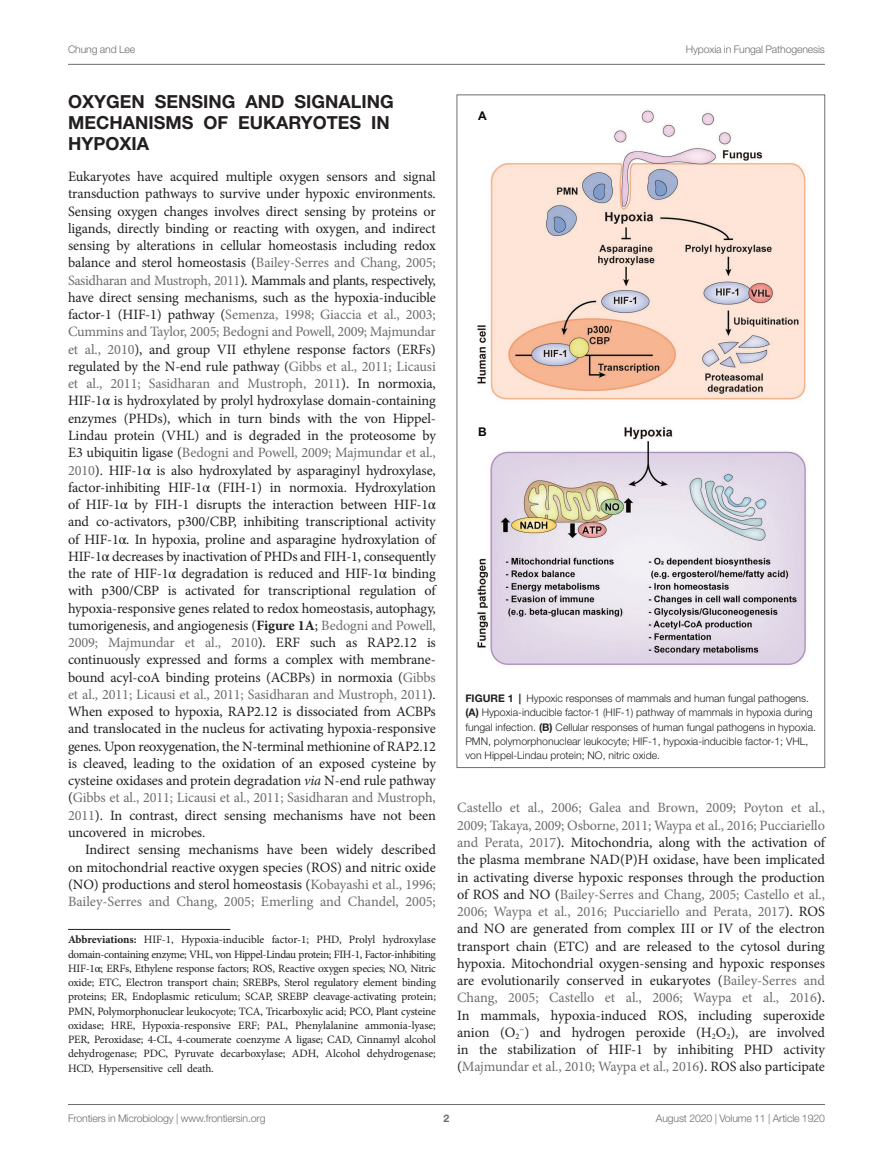
<style>
.page{position:relative;width:893px;height:1170px;background:#fff}
.page>*{position:absolute;margin:0;border:0;box-sizing:border-box;transform-origin:0 0}
.HEAD_1{font:700 18px/21px "Helvetica Neue LT Std";color:#231f20}
.TEXT_FLUSH{font:14.25px/17.2px "Minion Pro";letter-spacing:-.01em;color:#231f20;text-align:justify}
.TEXT{font:14.25px/17.2px "Minion Pro";letter-spacing:-.005em;color:#231f20;text-align:justify}
.t1{font:700 12px "Arial";color:#040503}
.ABB{font:11.25px/14.2px "Minion Pro";letter-spacing:-.01em;color:#231f20;text-align:justify}
.FIG_LEG{font:300 10.5px/14.2px "Helvetica Neue LT Std";color:#231f20}
.t2{font:300 10.5px "Helvetica Neue LT Std";letter-spacing:-.015em;color:#6c6d70}
.t3{font:700 10.5px "Helvetica Neue LT Std";color:#6c6d70}
.s1{color:#6c6d70}
.s2{font-family:"STIX General"}
.s3{font-weight:700}
.s4{font-style:italic}
</style>
<div class="page">
<hr style="left:68px;top:64px;width:757px;height:1px;background:#6c6d70">
<hr style="left:68px;top:1104px;width:757px;height:1px;background:#6c6d70">
<hr style="left:68px;top:928px;width:162px;height:1px;background:#231f20">
<img style="left:477px;top:109px;width:329px;height:556px">
<p class="t2" style="left:68px;top:42px;width:69px">Chung and Lee</p>
<p class="t2" style="left:686px;top:42px;width:140px">Hypoxia in Fungal Pathogenesis</p>
<p class="HEAD_1" style="left:68px;top:90px;width:327px">OXYGEN SENSING AND SIGNALING<br>MECHANISMS OF EUKARYOTES IN<br>HYPOXIA</p>
<p class="TEXT_FLUSH" style="left:68px;top:168px;width:369px">Eukaryotes have acquired multiple oxygen sensors and signal transduction pathways to survive under hypoxic environments.<br>Sensing oxygen changes involves direct sensing by proteins or ligands, directly binding or reacting with oxygen, and indirect sensing by alterations in cellular homeostasis including redox balance and sterol homeostasis (<span class="s1">Bailey-Serres and Chang, 2005; Sasidharan and Mustroph, 2011</span>). Mammals and plants, respectively, have direct sensing mechanisms, such as the hypoxia-inducible factor-1 (HIF-1) pathway (<span class="s1">Semenza, 1998; Giaccia et al., 2003; Cummins and Taylor, 2005; Bedogni and Powell, 2009; Majmundar et al., 2010</span>), and group VII ethylene response factors (ERFs) regulated by the N-end rule pathway (<span class="s1">Gibbs et al., 2011; Licausi et al., 2011; Sasidharan and Mustroph, 2011</span>). In normoxia, HIF-1<span class="s2">α</span> is hydroxylated by prolyl hydroxylase domain-containing enzymes (PHDs), which in turn binds with the von Hippel-Lindau protein (VHL) and is degraded in the proteosome by E3 ubiquitin ligase (<span class="s1">Bedogni and Powell, 2009; Majmundar et al., 2010</span>). HIF-1<span class="s2">α</span> is also hydroxylated by asparaginyl hydroxylase, factor-inhibiting HIF-1<span class="s2">α</span> (FIH-1) in normoxia. Hydroxylation of HIF-1<span class="s2">α</span> by FIH-1 disrupts the interaction between HIF-1<span class="s2">α </span>and co-activators, p300/CBP, inhibiting transcriptional activity of HIF-1<span class="s2">α</span>. In hypoxia, proline and asparagine hydroxylation of HIF-1<span class="s2">α</span> decreases by inactivation of PHDs and FIH-1, consequently the rate of HIF-1<span class="s2">α</span> degradation is reduced and HIF-1<span class="s2">α</span> binding with p300/CBP is activated for transcriptional regulation of hypoxia-responsive genes related to redox homeostasis, autophagy, tumorigenesis, and angiogenesis (<span class="s3">Figure 1A</span>; <span class="s1">Bedogni and Powell, 2009; Majmundar et al., 2010</span>). ERF such as RAP2.12 is continuously expressed and forms a complex with membrane&shy;bound acyl-coA binding proteins (ACBPs) in normoxia (<span class="s1">Gibbs et al., 2011; Licausi et al., 2011; Sasidharan and Mustroph, 2011</span>).<br>When exposed to hypoxia, RAP2.12 is dissociated from ACBPs and translocated in the nucleus for activating hypoxia-responsive genes. Upon reoxygenation, the N-terminal methionine of RAP2.12 is cleaved, leading to the oxidation of an exposed cysteine by cysteine oxidases and protein degradation <span class="s4">via</span> N-end rule pathway (<span class="s1">Gibbs et al., 2011; Licausi et al., 2011; Sasidharan and Mustroph, 2011</span>). In contrast, direct sensing mechanisms have not been uncovered in microbes.</p>
<p class="TEXT" style="left:68px;top:841px;width:369px;text-indent:17px">Indirect sensing mechanisms have been widely described on mitochondrial reactive oxygen species (ROS) and nitric oxide (NO) productions and sterol homeostasis (<span class="s1">Kobayashi et al., 1996; Bailey-Serres and Chang, 2005; Emerling and Chandel, 2005;</span></p>
<p class="ABB" style="left:68px;top:932px;width:369px"><span class="s3">Abbreviations:</span> HIF-1, Hypoxia-inducible factor-1; PHD, Prolyl hydroxylase domain-containing enzyme; VHL, von Hippel-Lindau protein; FIH-1, Factor-inhibiting HIF-1<span class="s2">α</span>; ERFs, Ethylene response factors; ROS, Reactive oxygen species; NO, Nitric oxide; ETC, Electron transport chain; SREBPs, Sterol regulatory element binding proteins; ER, Endoplasmic reticulum; SCAP, SREBP cleavage-activating protein; PMN, Polymorphonuclear leukocyote; TCA, Tricarboxylic acid; PCO, Plant cysteine oxidase; HRE, Hypoxia-responsive ERF; PAL, Phenylalanine ammonia-lyase; PER, Peroxidase; 4-CL, 4-coumerate coenzyme A ligase; CAD, Cinnamyl alcohol dehydrogenase; PDC, Pyruvate decarboxylase; ADH, Alcohol dehydrogenase; HCD, Hypersensitive cell death.</p>
<p class="t1" style="left:478px;top:107px;width:10px">A</p>
<p class="t1" style="left:478px;top:423px;width:10px">B</p>
<p class="FIG_LEG" style="left:465px;top:691px;width:352px"><span class="s3">FIGURE 1 |</span> Hypoxic responses of mammals and human fungal pathogens. <span class="s3">(A)</span> Hypoxia-inducible factor-1 (HIF-1) pathway of mammals in hypoxia during fungal infection. <span class="s3">(B)</span> Cellular responses of human fungal pathogens in hypoxia.<br>PMN, polymorphonuclear leukocyte; HIF-1, hypoxia-inducible factor-1; VHL, von Hippel-Lindau protein; NO, nitric oxide.</p>
<p class="TEXT" style="left:457px;top:799px;width:369px"><span class="s1">Castello et al., 2006; Galea and Brown, 2009; Poyton et al., 2009; Takaya, 2009; Osborne, 2011; Waypa et al., 2016; Pucciariello and Perata, 2017</span>). Mitochondria, along with the activation of the plasma membrane NAD(P)H oxidase, have been implicated in activating diverse hypoxic responses through the production of ROS and NO (<span class="s1">Bailey-Serres and Chang, 2005; Castello et al., 2006; Waypa et al., 2016; Pucciariello and Perata, 2017</span>). ROS and NO are generated from complex III or IV of the electron transport chain (ETC) and are released to the cytosol during hypoxia. Mitochondrial oxygen-sensing and hypoxic responses are evolutionarily conserved in eukaryotes (<span class="s1">Bailey-Serres and Chang, 2005; Castello et al., 2006; Waypa et al., 2016</span>).<br>In mammals, hypoxia-induced ROS, including superoxide anion (O<sub>2</sub><sup>−</sup>) and hydrogen peroxide (H<sub>2</sub>O<sub>2</sub>), are involved in the stabilization of HIF-1 by inhibiting PHD activity (<span class="s1">Majmundar et al., 2010; Waypa et al., 2016</span>). ROS also participate</p>
<p class="t2" style="left:68px;top:1111px;width:199px">Frontiers in Microbiology | www.frontiersin.org</p>
<p class="t3" style="left:444px;top:1111px;width:7px">2</p>
<p class="t2" style="left:656px;top:1111px;width:170px">August 2020 | Volume 11 | Article 1920</p>
</div>
